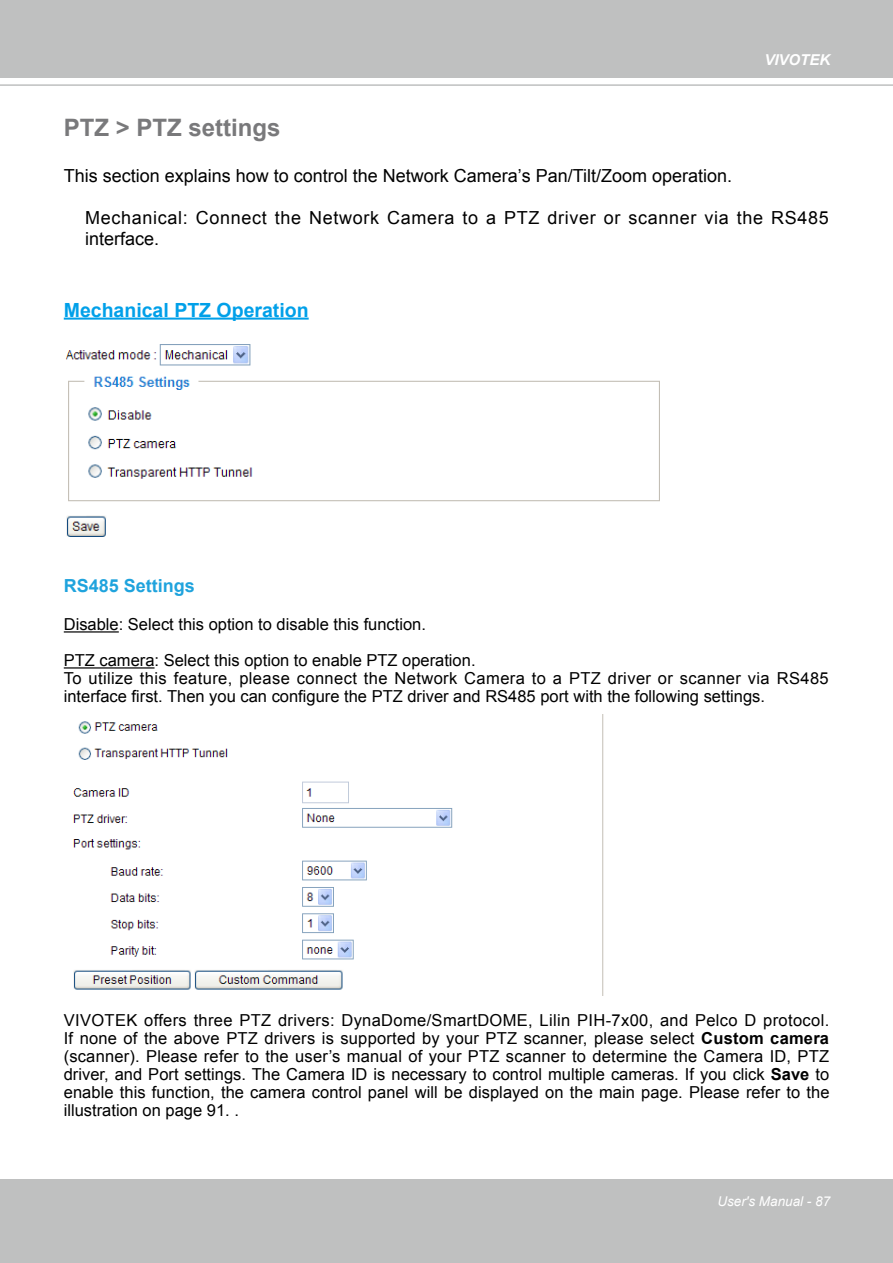
<style>
.page{position:relative;width:893px;height:1263px;background:#fff}
.page>*{position:absolute;margin:0;border:0;box-sizing:border-box;transform-origin:0 0}
.t1{font:700 24px "Arial";color:#79797b}
.t2{font:700 19.5px "Arial";color:#00a0e9}
.t3{font:18px/21px "Arial";letter-spacing:.035em;color:#000}
.t4{font:18px "Arial";color:#000}
.t5{font:700 18px "Arial";color:#1fa3dd}
.t6{font:16.5px/18px "Arial";color:#000}
.t7{font:italic 700 15px "Arial";color:#fff}
.t8{font:italic 13.5px "Arial";color:#fff}
.s1{font-weight:700}
</style>
<div class="page">
<div style="left:0;top:0;width:893px;height:77px;background:#bfc0c0"></div>
<div style="left:0;top:1179px;width:893px;height:84px;background:#bfc0c0"></div>
<hr style="left:0;top:85px;width:893px;height:1px;background:#9fa0a0">
<hr style="left:64px;top:318px;width:245px;height:2px;background:#00a0e9">
<hr style="left:64px;top:631px;width:55px;height:1px;background:#000">
<hr style="left:64px;top:667px;width:91px;height:1px;background:#000">
<img style="left:73px;top:714px;width:531px;height:281px">
<img style="left:65px;top:344px;width:595px;height:193px">
<p class="t7" style="left:764px;top:49px;width:67px">VIVOTEK</p>
<h1 class="t1" style="left:64px;top:112px;width:218px">PTZ &gt; PTZ settings</h1>
<p class="t4" style="left:64px;top:164px;width:670px">This section explains how to control the Network Camera’s Pan/Tilt/Zoom operation.</p>
<p class="t3" style="left:85px;top:207px;width:745px">Mechanical: Connect the Network Camera to a PTZ driver or scanner via the RS485 interface.</p>
<p class="t2" style="left:64px;top:297px;width:246px">Mechanical PTZ Operation</p>
<p class="t5" style="left:64px;top:574px;width:133px">RS485 Settings</p>
<p class="t6" style="left:64px;top:607px;width:413px;line-height:36px">Disable: Select this option to disable this function.<br>PTZ camera: Select this option to enable PTZ operation.</p>
<p class="t6" style="left:64px;top:670px;width:766px">To utilize this feature, please connect the Network Camera to a PTZ driver or scanner via RS485 interface first. Then you can configure the PTZ driver and RS485 port with the following settings.</p>
<p class="t6" style="left:64px;top:1012px;width:767px;text-align:justify">VIVOTEK offers three PTZ drivers: DynaDome/SmartDOME, Lilin PIH-7x00, and Pelco D protocol.<br>If none of the above PTZ drivers is supported by your PTZ scanner, please select <span class="s1">Custom camera </span>(scanner). Please refer to the user’s manual of your PTZ scanner to determine the Camera ID, PTZ driver, and Port settings. The Camera ID is necessary to control multiple cameras. If you click <span class="s1">Save</span> to enable this function, the camera control panel will be displayed on the main page. Please refer to the illustration on page 91. .</p>
<p class="t8" style="left:717px;top:1193px;width:114px">User's Manual - 87</p>
</div>
